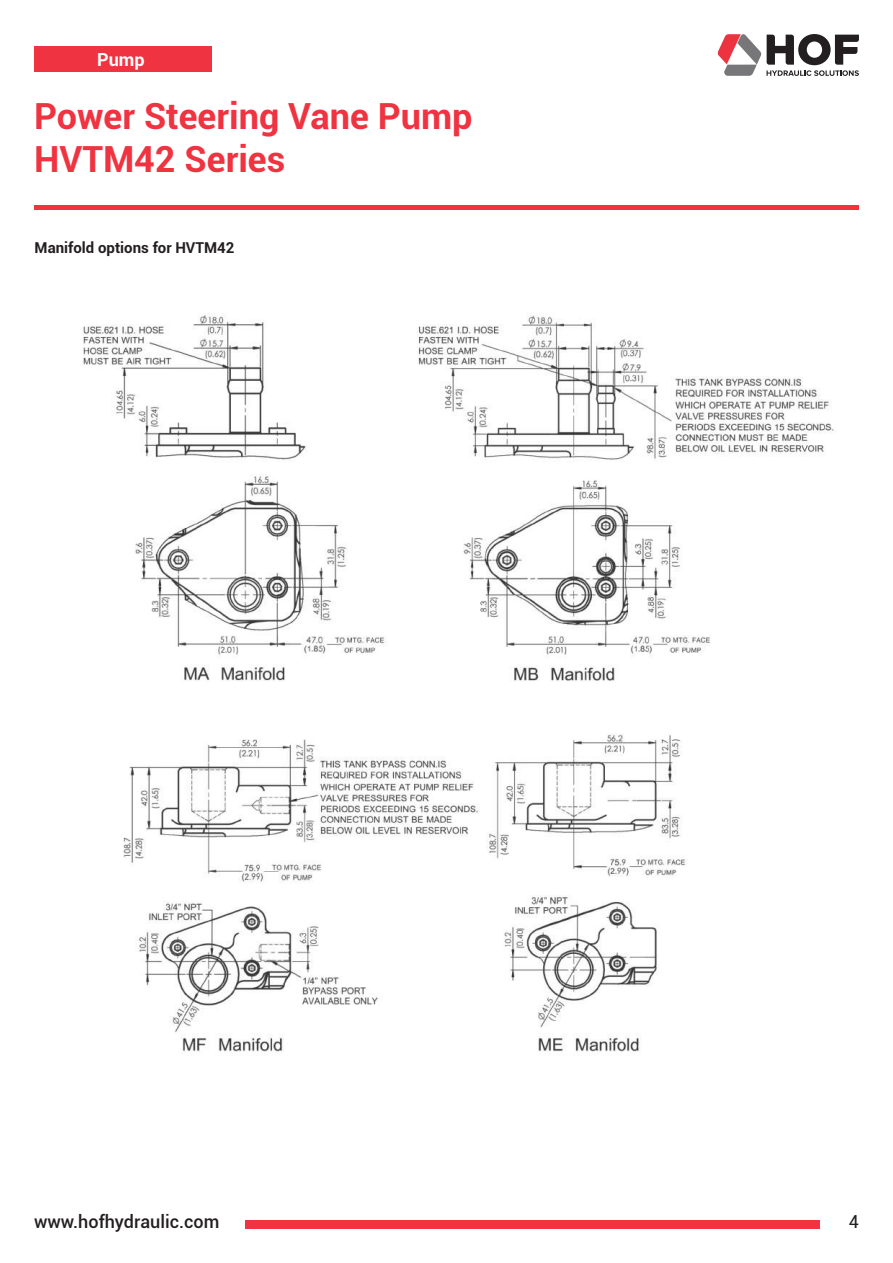
<style>
.page{position:relative;width:893px;height:1263px;background:#fff}
.page>*{position:absolute;margin:0;border:0;box-sizing:border-box;transform-origin:0 0}
.t1{font:700 36px/43.2px "Roboto";color:#ef3340}
.t2{font:500 18px "Roboto";color:#231f20}
.t3{font:700 18px "Roboto";color:#fff}
.t4{font:18px "Roboto";color:#231f20}
.t5{font:700 15px "Roboto";color:#231f20}
</style>
<div class="page">
<hr style="left:34px;top:205px;width:825px;height:4px;background:#ef3340">
<div style="left:245px;top:1220px;width:574px;height:9px;background:#ef3340"></div>
<div style="left:35px;top:46px;width:177px;height:26px;background:#ef3340"></div>
<svg style="left:717px;top:34px;width:142px;height:42px"></svg>
<img style="left:83px;top:313px;width:751px;height:739px">
<p class="t3" style="left:97px;top:46px;width:49px">Pump</p>
<p class="t1" style="left:34px;top:93px;width:440px">Power Steering Vane Pump<br>HVTM42 Series</p>
<p class="t5" style="left:35px;top:237px;width:201px">Manifold options for HVTM42</p>
<p class="t2" style="left:34px;top:1209px;width:187px">www.hofhydraulic.com</p>
<p class="t4" style="left:849px;top:1209px;width:12px">4</p>
</div>
